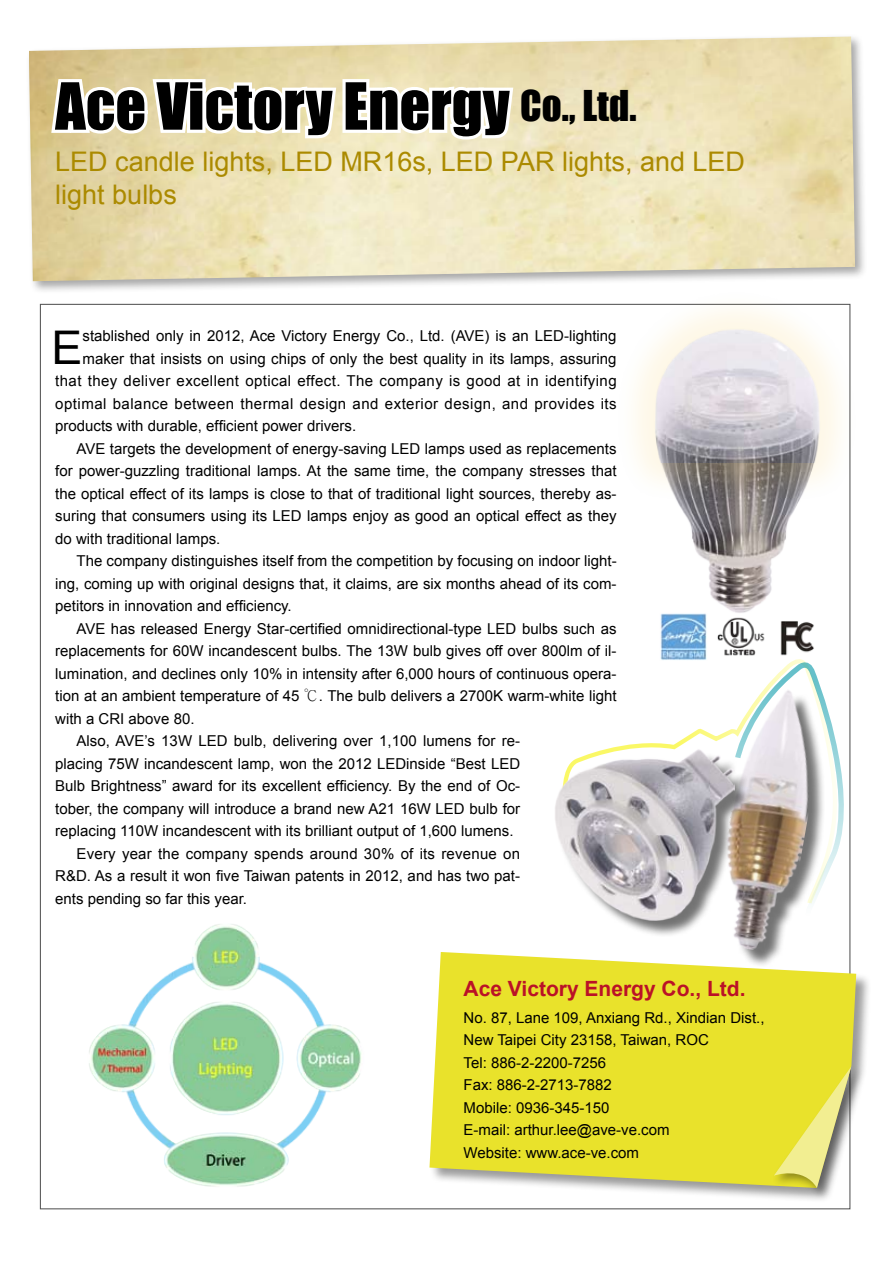
<style>
.page{position:relative;width:893px;height:1263px;background:#fff}
.page>*{position:absolute;margin:0;border:0;box-sizing:border-box;transform-origin:0 0}
.t1{font:60px "Impact";color:#000}
.t2{font:46.5px "Arial";color:#000}
.t3{font:27px/32.4px "Arial";color:#ab8a00}
.t4{font:700 21px "Arial";color:#ba1127}
.t5{font:15px/22.5px "Arial";color:#000}
.t6{font:15px "Arial";letter-spacing:.03em;color:#000}
.t7{font:15px "Arial";letter-spacing:.035em;color:#000}
.s1{font-size:39px}
.s2{font-family:"Ming Li U"}
</style>
<div class="page">
<div style="left:25px;top:33px;width:842px;height:261px;background:#000;opacity:.35"></div>
<img style="left:29px;top:37px;width:826px;height:244px">
<div style="left:429px;top:951px;width:442px;height:252px;background:#000;opacity:.4"></div>
<svg style="left:429px;top:952px;width:427px;height:236px;background:#e8e23d"></svg>
<div style="left:770px;top:1063px;width:92px;height:135px;background:#000;opacity:.4"></div>
<svg style="left:774px;top:1066px;width:77px;height:122px;background:#ddd864"></svg>
<svg style="left:48px;top:34px;width:469px;height:172px"></svg>
<img style="left:89px;top:924px;width:273px;height:263px">
<div style="left:729px;top:692px;width:96px;height:274px;background:#000;opacity:.55"></div>
<img style="left:708px;top:937px;width:121px;height:18px">
<svg style="left:607px;top:692px;width:127px;height:57px"></svg>
<svg style="left:734px;top:677px;width:111px;height:275px"></svg>
<div style="left:556px;top:751px;width:195px;height:186px;background:#000;opacity:.55"></div>
<img style="left:555px;top:749px;width:179px;height:171px">
<img style="left:660px;top:501px;width:157px;height:176px">
<div style="left:612px;top:286px;width:244px;height:215px;background:#f8cd5b;opacity:.15"></div>
<img style="left:640px;top:308px;width:198px;height:155px">
<h1 class="t1" style="left:55px;top:60px;width:583px">Ace Victory Energy <span class="s1">Co., Ltd.</span></h1>
<h3 class="t3" style="left:55px;top:146px;width:691px">LED candle lights, LED MR16s, LED PAR lights, and LED light bulbs</h3>
<h2 class="t2" style="left:52px;top:317px;width:32px">E</h2>
<p class="t5" style="left:83px;top:325px;width:535px">stablished only in 2012, Ace Victory Energy Co., Ltd. (AVE) is an LED-lighting</p>
<p class="t5" style="left:83px;top:347px;width:535px">maker that insists on using chips of only the best quality in its lamps, assuring</p>
<p class="t6" style="left:55px;top:371px;width:563px">that they deliver excellent optical effect. The company is good at in identifying</p>
<p class="t7" style="left:55px;top:394px;width:563px">optimal balance between thermal design and exterior design, and provides its</p>
<p class="t5" style="left:55px;top:415px;width:302px">products with durable, efficient power drivers.</p>
<p class="t5" style="left:77px;top:437px;width:541px">AVE targets the development of energy-saving LED lamps used as replacements</p>
<p class="t5" style="left:55px;top:460px;width:563px">for power-guzzling traditional lamps. At the same time, the company stresses that</p>
<p class="t5" style="left:55px;top:482px;width:563px">the optical effect of its lamps is close to that of traditional light sources, thereby as-</p>
<p class="t5" style="left:55px;top:505px;width:563px">suring that consumers using its LED lamps enjoy as good an optical effect as they</p>
<p class="t5" style="left:55px;top:527px;width:167px">do with traditional lamps.</p>
<p class="t5" style="left:77px;top:550px;width:542px">The company distinguishes itself from the competition by focusing on indoor light-</p>
<p class="t5" style="left:55px;top:572px;width:563px">ing, coming up with original designs that, it claims, are six months ahead of its com-</p>
<p class="t5" style="left:55px;top:595px;width:238px">petitors in innovation and efficiency.</p>
<p class="t5" style="left:77px;top:617px;width:541px">AVE has released Energy Star-certified omnidirectional-type LED bulbs such as</p>
<p class="t5" style="left:55px;top:640px;width:563px">replacements for 60W incandescent bulbs. The 13W bulb gives off over 800lm of il-</p>
<p class="t5" style="left:55px;top:662px;width:563px">lumination, and declines only 10% in intensity after 6,000 hours of continuous opera-</p>
<p class="t5" style="left:55px;top:685px;width:563px">tion at an ambient temperature of 45 <span class="s2">℃</span>. The bulb delivers a 2700K warm-white light</p>
<p class="t5" style="left:55px;top:707px;width:141px">with a CRI above 80.</p>
<p class="t5" style="left:77px;top:730px;width:445px">Also, AVE’s 13W LED bulb, delivering over 1,100 lumens for re-</p>
<p class="t5" style="left:55px;top:752px;width:466px">placing 75W incandescent lamp, won the 2012 LEDinside “Best LED</p>
<p class="t5" style="left:55px;top:775px;width:466px">Bulb Brightness” award for its excellent efficiency. By the end of Oc-</p>
<p class="t5" style="left:55px;top:797px;width:466px">tober, the company will introduce a brand new A21 16W LED bulb for</p>
<p class="t5" style="left:55px;top:820px;width:460px">replacing 110W incandescent with its brilliant output of 1,600 lumens.</p>
<p class="t5" style="left:77px;top:842px;width:445px">Every year the company spends around 30% of its revenue on</p>
<p class="t5" style="left:55px;top:865px;width:466px">R&amp;D. As a result it won five Taiwan patents in 2012, and has two pat-</p>
<p class="t5" style="left:55px;top:887px;width:193px">ents pending so far this year.</p>
<h3 class="t4" style="left:463px;top:975px;width:284px">Ace Victory Energy Co., Ltd.</h3>
<p class="t5" style="left:463px;top:1006px;width:303px">No. 87, Lane 109, Anxiang Rd., Xindian Dist.,<br>New Taipei City 23158, Taiwan, ROC<br>Tel: 886-2-2200-7256<br>Fax: 886-2-2713-7882<br>Mobile: 0936-345-150<br>E-mail: arthur.lee@ave-ve.com<br>Website: www.ace-ve.com</p>
</div>
